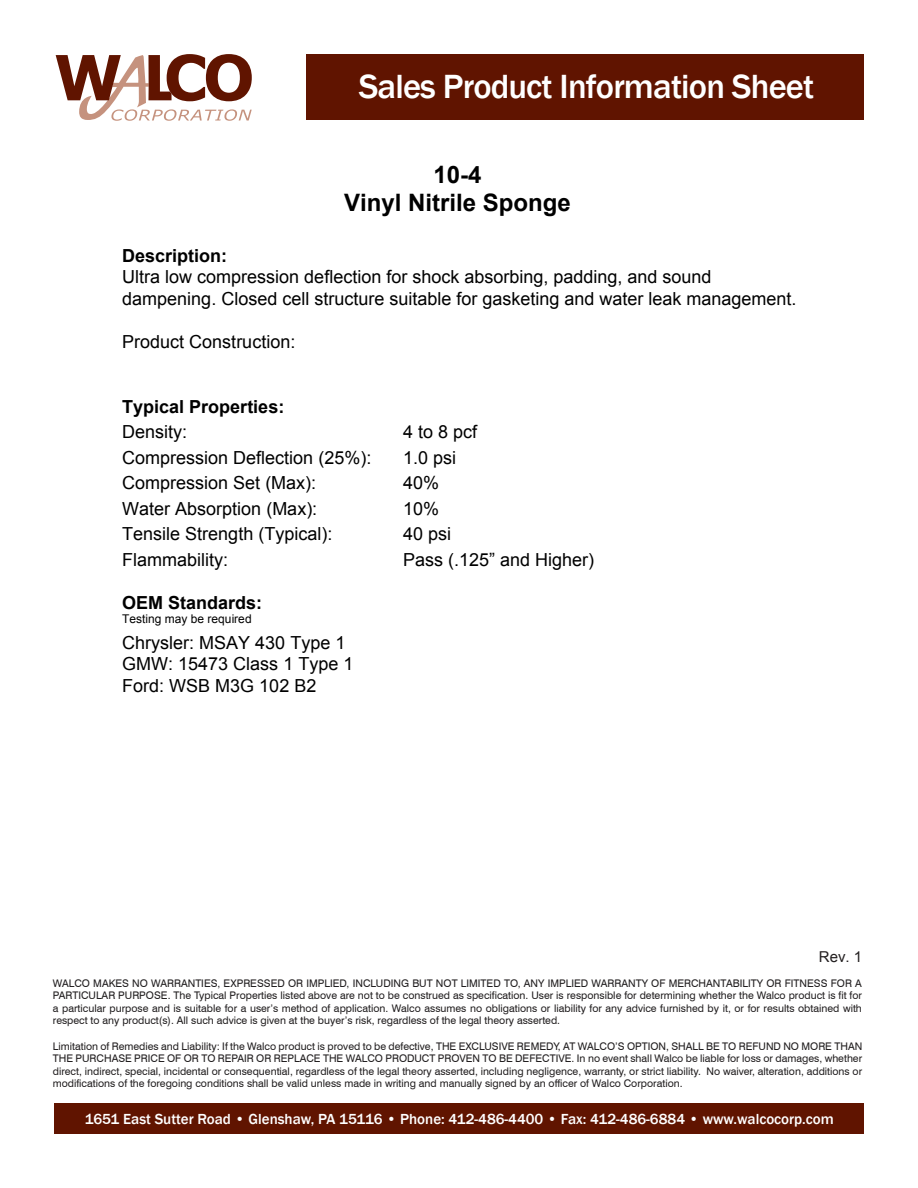
<style>
.page{position:relative;width:918px;height:1188px;background:#fff}
.page>*{position:absolute;margin:0;border:0;box-sizing:border-box;transform-origin:0 0}
.t1{font:500 34.5px "Franklin Gothic";letter-spacing:-.025em;color:#fff}
.t2{font:700 24px/28.8px "Arial";color:#000;text-align:center}
.t3{font:18px/21.6px "Arial";color:#000}
.t4{font:700 18px "Arial";color:#000}
.t5{font:500 15px "Franklin Gothic";color:#fff}
.t6{font:15px "Arial";color:#231f20}
.t7{font:12px "Arial";color:#000}
.t8{font:10.5px/12.6px "Swiss 721 BT";color:#201d1e;text-align:justify}
</style>
<div class="page">
<div style="left:54px;top:1103px;width:810px;height:31px;background:#601400"></div>
<div style="left:306px;top:55px;width:558px;height:65px;background:#601400"></div>
<svg style="left:56px;top:54px;width:196px;height:67px"></svg>
<h1 class="t1" style="left:359px;top:66px;width:457px">Sales Product Information Sheet</h1>
<h2 class="t2" style="left:344px;top:160px;width:228px">10-4<br>Vinyl Nitrile Sponge</h2>
<h3 class="t4" style="left:122px;top:243px;width:107px">Description:</h3>
<h3 class="t3" style="left:122px;top:266px;width:676px">Ultra low compression deflection for shock absorbing, padding, and sound dampening. Closed cell structure suitable for gasketing and water leak management.</h3>
<h3 class="t3" style="left:122px;top:331px;width:175px">Product Construction:</h3>
<h3 class="t4" style="left:122px;top:394px;width:164px">Typical Properties:</h3>
<h3 class="t3" style="left:122px;top:421px;width:67px">Density:</h3>
<h3 class="t3" style="left:403px;top:421px;width:76px">4 to 8 pcf</h3>
<h3 class="t3" style="left:122px;top:447px;width:251px">Compression Deflection (25%):</h3>
<h3 class="t3" style="left:403px;top:447px;width:55px">1.0 psi</h3>
<h3 class="t3" style="left:122px;top:472px;width:196px">Compression Set (Max):</h3>
<h3 class="t3" style="left:403px;top:472px;width:38px">40%</h3>
<h3 class="t3" style="left:122px;top:498px;width:197px">Water Absorption (Max):</h3>
<h3 class="t3" style="left:403px;top:498px;width:38px">10%</h3>
<h3 class="t3" style="left:122px;top:523px;width:212px">Tensile Strength (Typical):</h3>
<h3 class="t3" style="left:403px;top:523px;width:50px">40 psi</h3>
<h3 class="t3" style="left:122px;top:549px;width:108px">Flammability:</h3>
<h3 class="t3" style="left:403px;top:549px;width:193px">Pass (.125” and Higher)</h3>
<h3 class="t4" style="left:122px;top:591px;width:142px">OEM Standards:</h3>
<p class="t7" style="left:122px;top:611px;width:131px">Testing may be required</p>
<h3 class="t3" style="left:122px;top:632px;width:233px">Chrysler: MSAY 430 Type 1<br>GMW: 15473 Class 1 Type 1<br>Ford: WSB M3G 102 B2</h3>
<h3 class="t6" style="left:819px;top:946px;width:45px">Rev. 1</h3>
<p class="t8" style="left:53px;top:977px;width:811px">WALCO MAKES NO WARRANTIES, EXPRESSED OR IMPLIED, INCLUDING BUT NOT LIMITED TO, ANY IMPLIED WARRANTY OF MERCHANTABILITY OR FITNESS FOR A PARTICULAR PURPOSE. The Typical Properties listed above are not to be construed as specification. User is responsible for determining whether the Walco product is fit for a particular purpose and is suitable for a user’s method of application. Walco assumes no obligations or liability for any advice furnished by it, or for results obtained with respect to any product(s). All such advice is given at the buyer’s risk, regardless of the legal theory asserted.</p>
<p class="t8" style="left:53px;top:1040px;width:811px">Limitation of Remedies and Liability: If the Walco product is proved to be defective, THE EXCLUSIVE REMEDY, AT WALCO’S OPTION, SHALL BE TO REFUND NO MORE THAN THE PURCHASE PRICE OF OR TO REPAIR OR REPLACE THE WALCO PRODUCT PROVEN TO BE DEFECTIVE. In no event shall Walco be liable for loss or damages, whether direct, indirect, special, incidental or consequential, regardless of the legal theory asserted, including negligence, warranty, or strict liability. No waiver, alteration, additions or modifications of the foregoing conditions shall be valid unless made in writing and manually signed by an officer of Walco Corporation.</p>
<h3 class="t5" style="left:85px;top:1109px;width:750px">1651 East Sutter Road • Glenshaw, PA 15116 • Phone: 412-486-4400 • Fax: 412-486-6884 • www.walcocorp.com</h3>
</div>
